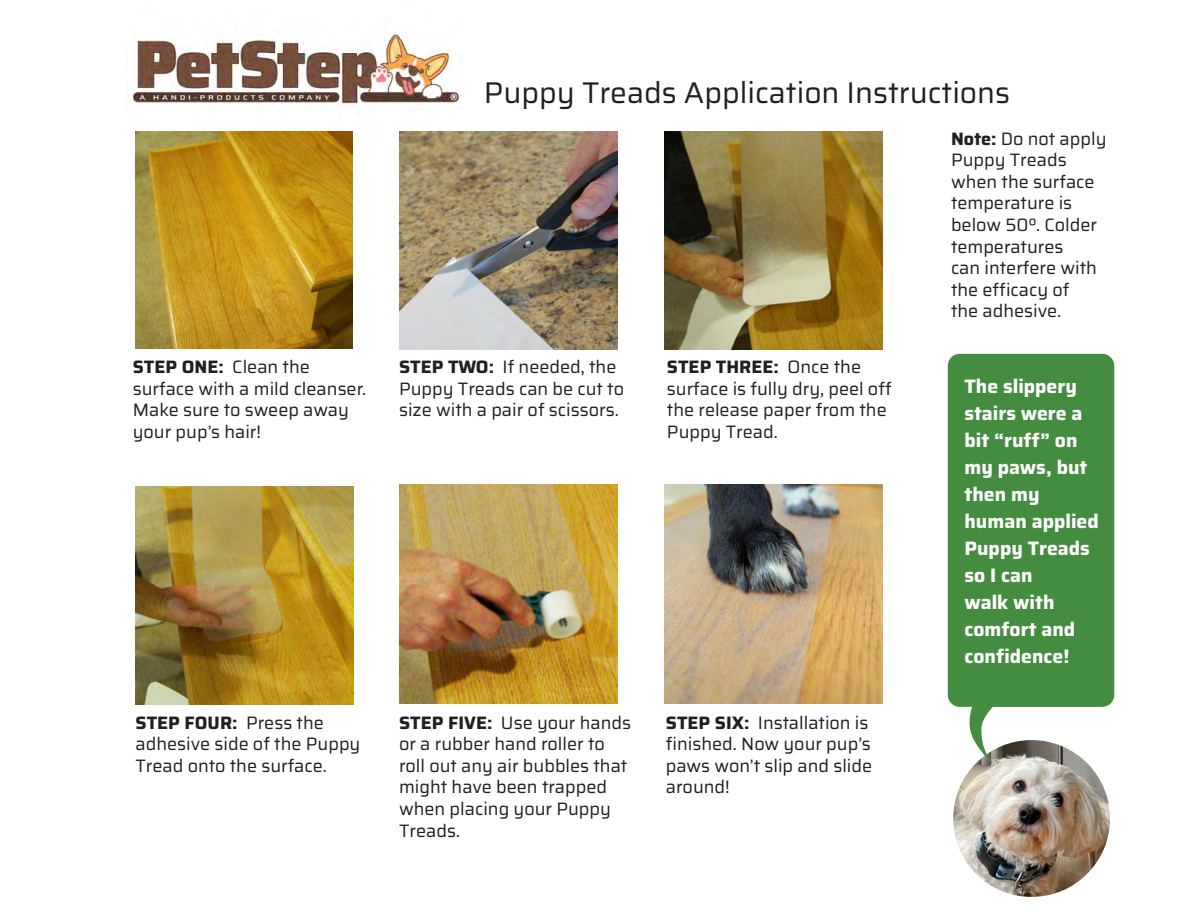
<style>
.page{position:relative;width:1188px;height:918px;background:#fff}
.page>*{position:absolute;margin:0;border:0;box-sizing:border-box;transform-origin:0 0}
.t1{font:30px "Saira";color:#231f20}
.t2{font:700 19.5px/27px "Saira";color:#fff}
.t3{font:18px/21.6px "Saira";color:#231f20}
.s1{font-weight:700}
</style>
<div class="page">
<img style="left:126px;top:26px;width:336px;height:80px">
<img style="left:953px;top:740px;width:157px;height:157px;border-radius:78px">
<svg style="left:969px;top:707px;width:40px;height:56px"></svg>
<div style="left:948px;top:354px;width:166px;height:353px;background:#448d40;border-radius:12px"></div>
<img style="left:399px;top:131px;width:219px;height:219px">
<img style="left:664px;top:131px;width:219px;height:219px">
<img style="left:135px;top:486px;width:219px;height:219px">
<img style="left:399px;top:485px;width:219px;height:218px">
<img style="left:664px;top:485px;width:219px;height:218px">
<img style="left:135px;top:131px;width:218px;height:218px">
<h1 class="t1" style="left:484px;top:70px;width:528px">Puppy Treads Application Instructions</h1>
<p class="t3" style="left:951px;top:127px;width:157px"><span class="s1">Note:</span> Do not apply<br>Puppy Treads when the surface temperature is below 50º. Colder temperatures<br>can interfere with the efficacy of<br>the adhesive.</p>
<p class="t3" style="left:133px;top:356px;width:235px"><span class="s1">STEP ONE:</span> Clean the surface with a mild cleanser.<br>Make sure to sweep away your pup’s hair!</p>
<p class="t3" style="left:399px;top:356px;width:226px"><span class="s1">STEP TWO:</span> If needed, the<br>Puppy Treads can be cut to size with a pair of scissors.</p>
<p class="t3" style="left:667px;top:356px;width:226px"><span class="s1">STEP THREE:</span> Once the surface is fully dry, peel off the release paper from the<br>Puppy Tread.</p>
<p class="t3" style="left:136px;top:711px;width:226px"><span class="s1">STEP FOUR:</span> Press the adhesive side of the Puppy<br>Tread onto the surface.</p>
<p class="t3" style="left:399px;top:711px;width:234px"><span class="s1">STEP FIVE:</span> Use your hands or a rubber hand roller to roll out any air bubbles that might have been trapped when placing your Puppy<br>Treads.</p>
<p class="t3" style="left:666px;top:711px;width:208px"><span class="s1">STEP SIX:</span> Installation is finished. Now your pup’s paws won’t slip and slide around!</p>
<p class="t2" style="left:964px;top:373px;width:136px">The slippery stairs were a bit “ruff” on my paws, but then my human applied<br>Puppy Treads so I can<br>walk with comfort and confidence!</p>
</div>
